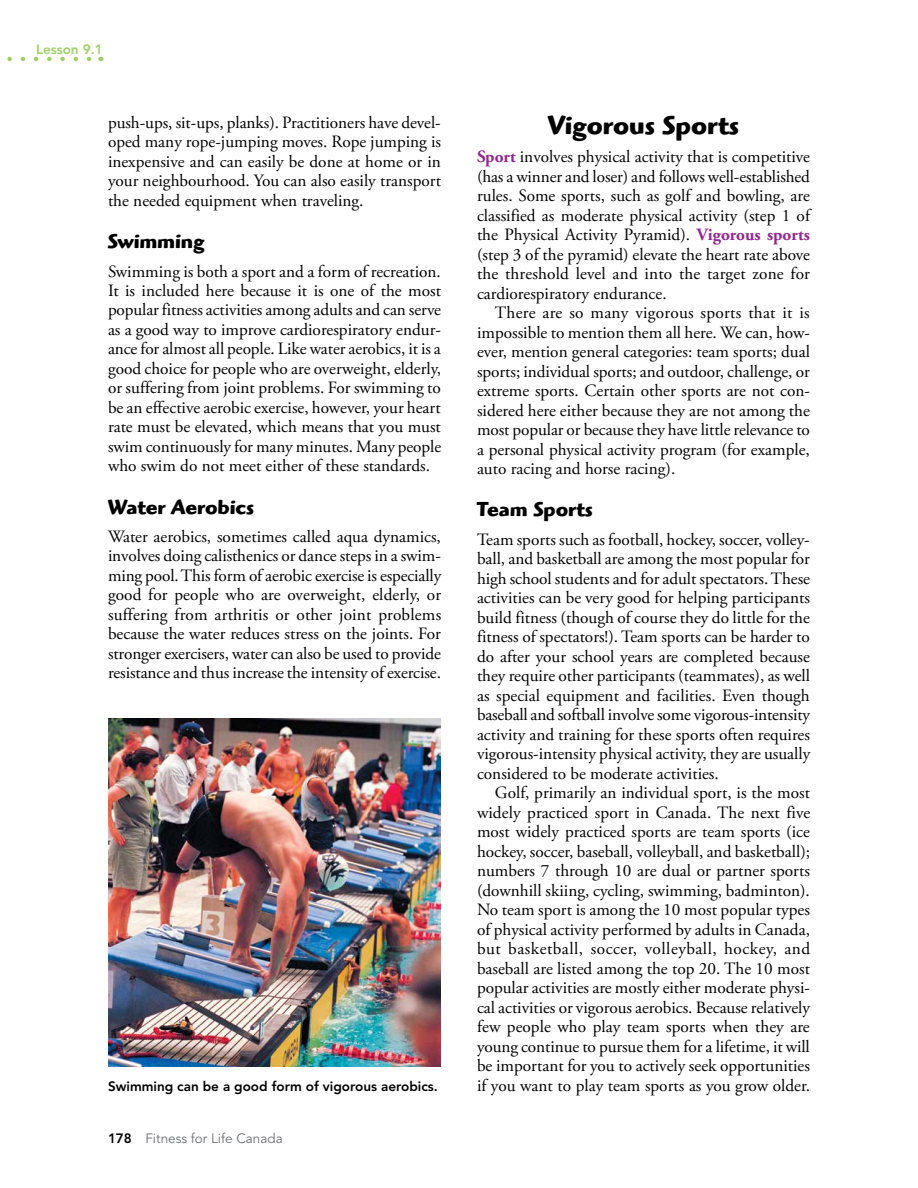
<style>
.page{position:relative;width:918px;height:1188px;background:#fff}
.page>*{position:absolute;margin:0;border:0;box-sizing:border-box;transform-origin:0 0}
.t1{font:700 27px "Highlander Std";color:#000}
.t2{font:700 21px "Highlander Std";color:#000}
.t3{font:17.25px/19.5px "Adobe Garamond Pro";color:#000;text-align:justify}
.t4{font:800 13.5px "Avenir LT Std";color:#000}
.t5{font:13.5px "Avenir LT Std";color:#6d6e71}
.t6{font:800 13.5px "Avenir LT Std";color:#a0cf67}
.s1{font-weight:700;color:#92278f}
.s2{font-weight:800;color:#000}
</style>
<div class="page">
<img style="left:108px;top:718px;width:333px;height:349px">
<svg style="left:7px;top:57px;width:85px;height:4px"></svg>
<p class="t6" style="left:36px;top:41px;width:68px">Lesson 9.1</p>
<p class="t3" style="left:108px;top:113px;width:335px">push-ups, sit-ups, planks). Practitioners have devel&shy;oped many rope-jumping moves. Rope jumping is inexpensive and can easily be done at home or in your neighbourhood. You can also easily transport the needed equipment when traveling.</p>
<p class="t2" style="left:108px;top:228px;width:98px">Swimming</p>
<p class="t3" style="left:108px;top:262px;width:335px">Swimming is both a sport and a form of recreation.<br>It is included here because it is one of the most popular fitness activities among adults and can serve as a good way to improve cardiorespiratory endur&shy;ance for almost all people. Like water aerobics, it is a good choice for people who are overweight, elderly, or suffering from joint problems. For swimming to be an effective aerobic exercise, however, your heart rate must be elevated, which means that you must swim continuously for many minutes. Many people who swim do not meet either of these standards.</p>
<p class="t2" style="left:108px;top:494px;width:147px">Water Aerobics</p>
<p class="t3" style="left:108px;top:527px;width:335px">Water aerobics, sometimes called aqua dynamics, involves doing calisthenics or dance steps in a swim&shy;ming pool. This form of aerobic exercise is especially good for people who are overweight, elderly, or suffering from arthritis or other joint problems because the water reduces stress on the joints. For stronger exercisers, water can also be used to provide resistance and thus increase the intensity of exercise.</p>
<h1 class="t1" style="left:548px;top:109px;width:192px">Vigorous Sports</h1>
<p class="t3" style="left:477px;top:148px;width:335px"><span class="s1">Sport</span> involves physical activity that is competitive (has a winner and loser) and follows well-established rules. Some sports, such as golf and bowling, are classified as moderate physical activity (step 1 of the Physical Activity Pyramid). <span class="s1">Vigorous sports </span>(step 3 of the pyramid) elevate the heart rate above the threshold level and into the target zone for cardiorespiratory endurance.</p>
<p class="t3" style="left:477px;top:304px;width:335px;text-indent:18px">There are so many vigorous sports that it is impossible to mention them all here. We can, how&shy;ever, mention general categories: team sports; dual sports; individual sports; and outdoor, challenge, or extreme sports. Certain other sports are not con&shy;sidered here either because they are not among the most popular or because they have little relevance to a personal physical activity program (for example, auto racing and horse racing).</p>
<p class="t2" style="left:477px;top:497px;width:117px">Team Sports</p>
<p class="t3" style="left:477px;top:530px;width:335px">Team sports such as football, hockey, soccer, volley&shy;ball, and basketball are among the most popular for high school students and for adult spectators. These activities can be very good for helping participants build fitness (though of course they do little for the fitness of spectators!). Team sports can be harder to do after your school years are completed because they require other participants (teammates), as well as special equipment and facilities. Even though baseball and softball involve some vigorous-intensity activity and training for these sports often requires vigorous-intensity physical activity, they are usually considered to be moderate activities.</p>
<p class="t3" style="left:477px;top:784px;width:335px;text-indent:18px">Golf, primarily an individual sport, is the most widely practiced sport in Canada. The next five most widely practiced sports are team sports (ice hockey, soccer, baseball, volleyball, and basketball); numbers 7 through 10 are dual or partner sports (downhill skiing, cycling, swimming, badminton).<br>No team sport is among the 10 most popular types of physical activity performed by adults in Canada, but basketball, soccer, volleyball, hockey, and baseball are listed among the top 20. The 10 most popular activities are mostly either moderate physi&shy;cal activities or vigorous aerobics. Because relatively few people who play team sports when they are young continue to pursue them for a lifetime, it will be important for you to actively seek opportunities</p>
<p class="t4" style="left:108px;top:1079px;width:331px">Swimming can be a good form of vigorous aerobics.</p>
<p class="t3" style="left:477px;top:1076px;width:335px">if you want to play team sports as you grow older.</p>
<p class="t5" style="left:108px;top:1131px;width:176px"><span class="s2">178</span> Fitness for Life Canada</p>
</div>
